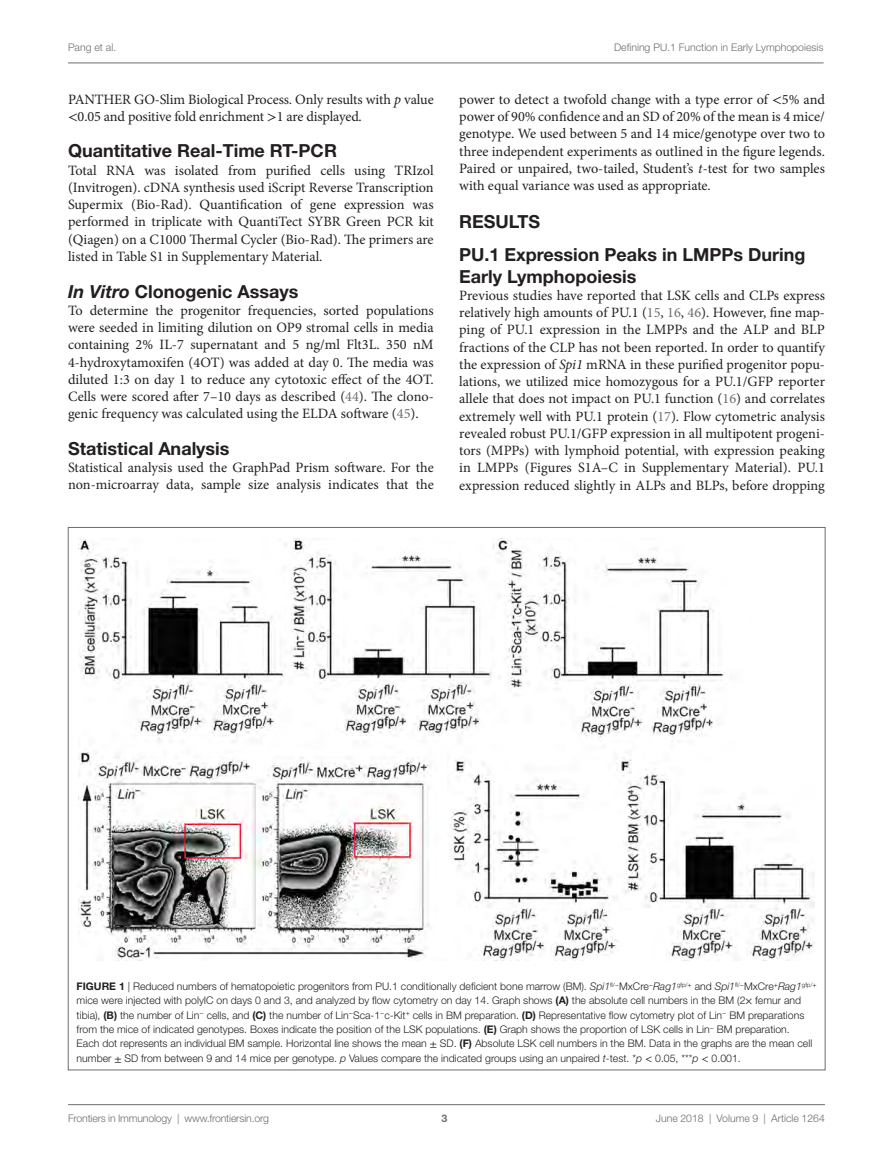
<style>
.page{position:relative;width:893px;height:1170px;background:#fff}
.page>*{position:absolute;margin:0;border:0;box-sizing:border-box;transform-origin:0 0}
.t1{font:700 18px/33.8px "Helvetica Neue LT Std";color:#231f20}
.t2{font:14.25px/17.2px "Minion Pro";letter-spacing:-.005em;color:#231f20;text-align:justify}
.t3{font:300 10.5px/14.2px "Helvetica Neue LT Std";color:#231f20}
.t4{font:300 10.5px "Helvetica Neue LT Std";color:#6c6d70}
.t5{font:700 10.5px "Helvetica Neue LT Std";color:#6c6d70}
.s1{font-style:italic}
.s2{font-family:"STIX General"}
.s3{color:#6c6d70}
.s4{font-weight:700}
.s5{font-family:"STIX General";font-weight:400}
</style>
<div class="page">
<img style="left:79px;top:538px;width:735px;height:422px">
<hr style="left:68px;top:1104px;width:757px;height:1px;background:#6c6d70">
<hr style="left:68px;top:63px;width:756px;height:1px;background:#6c6d70">
<p class="t4" style="left:68px;top:41px;width:50px">Pang et al.</p>
<p class="t4" style="left:614px;top:41px;width:211px">Defining PU.1 Function in Early Lymphopoiesis</p>
<p class="t2" style="left:68px;top:90px;width:367px">PANTHER GO-Slim Biological Process. Only results with <span class="s1">p</span> value <span class="s2">&lt;</span>0.05 and positive fold enrichment <span class="s2">&gt;</span>1 are displayed.</p>
<p class="t1" style="left:68px;top:134px;width:257px">Quantitative Real-Time RT-PCR</p>
<p class="t2" style="left:68px;top:161px;width:367px">Total RNA was isolated from purified cells using TRIzol (Invitrogen). cDNA synthesis used iScript Reverse Transcription Supermix (Bio-Rad). Quantification of gene expression was performed in triplicate with QuantiTect SYBR Green PCR kit (Qiagen) on a C1000 Thermal Cycler (Bio-Rad). The primers are listed in Table S1 in Supplementary Material.</p>
<p class="t1" style="left:68px;top:274px;width:232px"><span class="s1">In Vitro</span> Clonogenic Assays</p>
<p class="t2" style="left:68px;top:301px;width:367px">To determine the progenitor frequencies, sorted populations were seeded in limiting dilution on OP9 stromal cells in media containing 2% IL-7 supernatant and 5 ng/ml Flt3L. 350 nM 4-hydroxytamoxifen (4OT) was added at day 0. The media was diluted 1:3 on day 1 to reduce any cytotoxic effect of the 4OT.<br>Cells were scored after 7–10 days as described (<span class="s3">44</span>). The clono&shy;genic frequency was calculated using the ELDA software (<span class="s3">45</span>).</p>
<p class="t1" style="left:68px;top:431px;width:163px">Statistical Analysis</p>
<p class="t2" style="left:68px;top:459px;width:367px">Statistical analysis used the GraphPad Prism software. For the non-microarray data, sample size analysis indicates that the</p>
<p class="t2" style="left:459px;top:91px;width:367px">power to detect a twofold change with a type error of <span class="s2">&lt;</span>5% and power of 90% confidence and an SD of 20% of the mean is 4 mice/ genotype. We used between 5 and 14 mice/genotype over two to three independent experiments as outlined in the figure legends.<br>Paired or unpaired, two-tailed, Student’s <span class="s1">t</span>-test for two samples with equal variance was used as appropriate.</p>
<p class="t1" style="left:459px;top:204px;width:13px">RES</p>
<p class="t1" style="left:459px;top:204px;width:348px;text-indent:36px">ULTS<br>PU.1 Expression Peaks in LMPPs During</p>
<p class="t1" style="left:459px;top:259px;width:179px">Early Lymphopoiesis</p>
<p class="t2" style="left:459px;top:286px;width:367px">Previous studies have reported that LSK cells and CLPs express relatively high amounts of PU.1 (<span class="s3">15</span>, <span class="s3">16</span>, <span class="s3">46</span>). However, fine map&shy;ping of PU.1 expression in the LMPPs and the ALP and BLP fractions of the CLP has not been reported. In order to quantify the expression of <span class="s1">Spi1</span> mRNA in these purified progenitor popu&shy;lations, we utilized mice homozygous for a PU.1/GFP reporter allele that does not impact on PU.1 function (<span class="s3">16</span>) and correlates extremely well with PU.1 protein (<span class="s3">17</span>). Flow cytometric analysis revealed robust PU.1/GFP expression in all multipotent progeni&shy;tors (MPPs) with lymphoid potential, with expression peaking in LMPPs (Figures S1A–C in Supplementary Material). PU.1 expression reduced slightly in ALPs and BLPs, before dropping</p>
<p class="t3" style="left:77px;top:979px;width:741px"><span class="s4">Figure 1</span> | Reduced numbers of hematopoietic progenitors from PU.1 conditionally deficient bone marrow (BM). <span class="s1">Spi1</span><sup>fl/</sup><sup>−</sup>MxCre<sup>−</sup><span class="s1">Rag1</span><sup>gfp/</sup><sup>+</sup> and <span class="s1">Spi1</span><sup>fl/</sup><sup>−</sup>MxCre<sup>+</sup><span class="s1">Rag1</span><sup>gfp/</sup><sup>+ </sup>mice were injected with polyIC on days 0 and 3, and analyzed by flow cytometry on day 14. Graph shows <span class="s4">(A)</span> the absolute cell numbers in the BM (2<span class="s5">×</span> femur and tibia), <span class="s4">(B)</span> the number of Lin<sup>−</sup> cells, and <span class="s4">(C)</span> the number of Lin<sup>−</sup>Sca-1<sup>−</sup>c-Kit<sup>+</sup> cells in BM preparation. <span class="s4">(D)</span> Representative flow cytometry plot of Lin<sup>−</sup> BM preparations from the mice of indicated genotypes. Boxes indicate the position of the LSK populations. <span class="s4">(E)</span> Graph shows the proportion of LSK cells in Lin<sup>−</sup> BM preparation.<br>Each dot represents an individual BM sample. Horizontal line shows the mean <span class="s5">±</span> SD. <span class="s4">(F)</span> Absolute LSK cell numbers in the BM. Data in the graphs are the mean cell number <span class="s5">±</span> SD from between 9 and 14 mice per genotype. <span class="s1">p</span> Values compare the indicated groups using an unpaired <span class="s1">t</span>-test. *<span class="s1">p</span> <span class="s5">&lt;</span> 0.05, ***<span class="s1">p</span> <span class="s5">&lt;</span> 0.001.</p>
<p class="t4" style="left:68px;top:1111px;width:203px">Frontiers in Immunology | www.frontiersin.org</p>
<p class="t4" style="left:656px;top:1111px;width:171px">June 2018 | Volume 9 | Article 1264</p>
<p class="t5" style="left:441px;top:1111px;width:7px">3</p>
</div>
